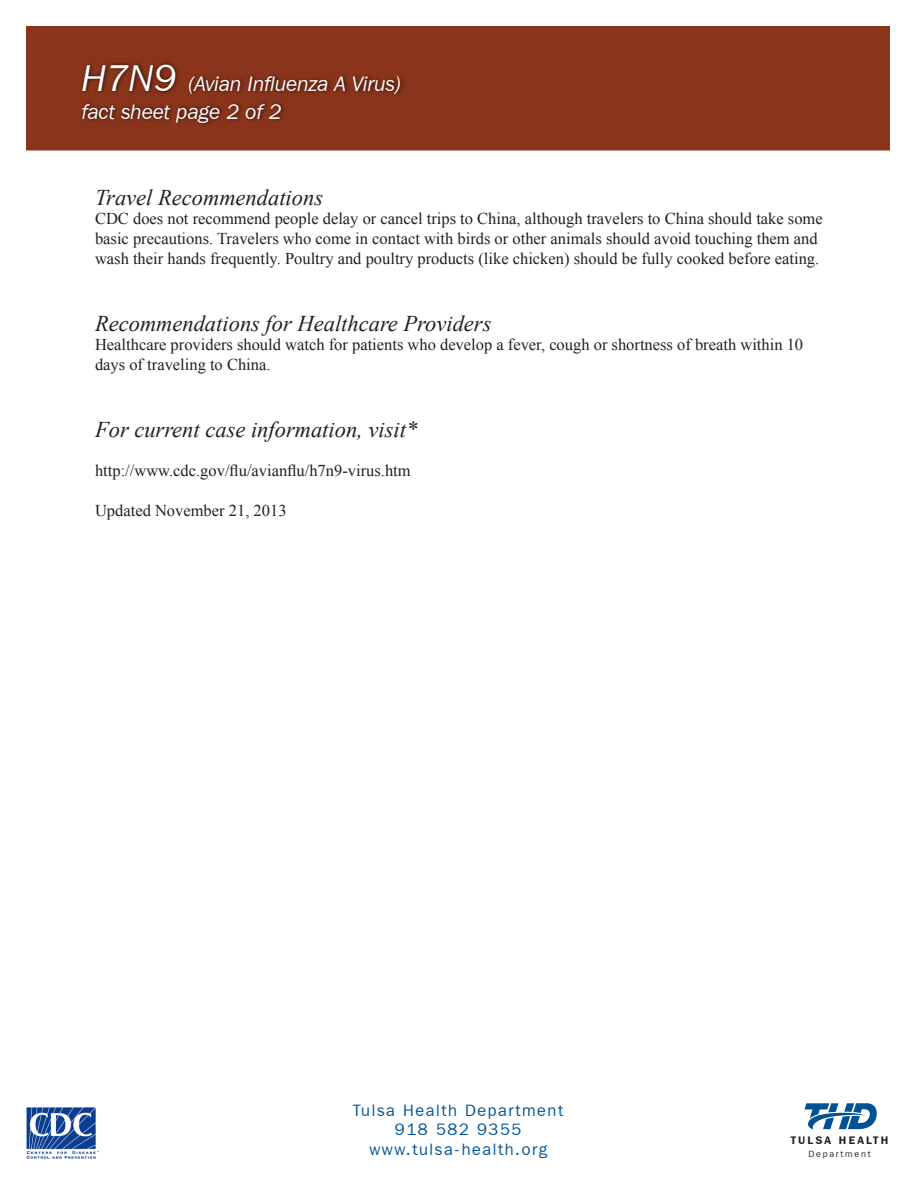
<style>
.page{position:relative;width:918px;height:1188px;background:#fff}
.page>*{position:absolute;margin:0;border:0;box-sizing:border-box;transform-origin:0 0}
.t1{font:italic 22.5px "Times New Roman";color:#231f20}
.t2{font:italic 21px/27.5px "Franklin Gothic IT Cby BT";color:#fff}
.t3{font:16.5px/19.8px "Times New Roman";color:#231f20}
.t4{font:16.5px/19.8px "Franklin Gothic IT Cby BT";letter-spacing:.1em;color:#005294;text-align:center}
.t5{font:600 10.95px "Franklin Gothic IT Cby BT";letter-spacing:.2em;color:#231f20}
.t6{font:9px "Franklin Gothic IT Cby BT";letter-spacing:.2em;color:#231f20}
.s1{font-size:37.5px}
</style>
<div class="page">
<div style="left:26px;top:26px;width:864px;height:125px;background:#8a351b"></div>
<img style="left:26px;top:1107px;width:73px;height:52px">
<svg style="left:804px;top:1103px;width:73px;height:27px"></svg>
<img style="left:77px;top:48px;width:345px;height:81px">
<p class="t2" style="left:82px;top:70px;width:322px"><span class="s1">H7N9</span> (Avian Influenza A Virus) fact sheet page 2 of 2</p>
<p class="t1" style="left:95px;top:182px;width:230px">Travel Recommendations</p>
<p class="t3" style="left:95px;top:209px;width:729px">CDC does not recommend people delay or cancel trips to China, although travelers to China should take some basic precautions. Travelers who come in contact with birds or other animals should avoid touching them and wash their hands frequently. Poultry and poultry products (like chicken) should be fully cooked before eating.</p>
<p class="t1" style="left:95px;top:308px;width:398px">Recommendations for Healthcare Providers</p>
<p class="t3" style="left:95px;top:335px;width:710px">Healthcare providers should watch for patients who develop a fever, cough or shortness of breath within 10 days of traveling to China.</p>
<p class="t1" style="left:95px;top:414px;width:324px">For current case information, visit*</p>
<p class="t3" style="left:95px;top:461px;width:317px">http://www.cdc.gov/flu/avianflu/h7n9-virus.htm</p>
<p class="t3" style="left:95px;top:500px;width:193px">Updated November 21, 2013</p>
<p class="t4" style="left:353px;top:1100px;width:211px">Tulsa Health Department<br>918 582 9355 www.tulsa-health.org</p>
<p class="t5" style="left:791px;top:1134px;width:99px">TULSA HEALTH</p>
<p class="t6" style="left:809px;top:1149px;width:63px">Department</p>
</div>
